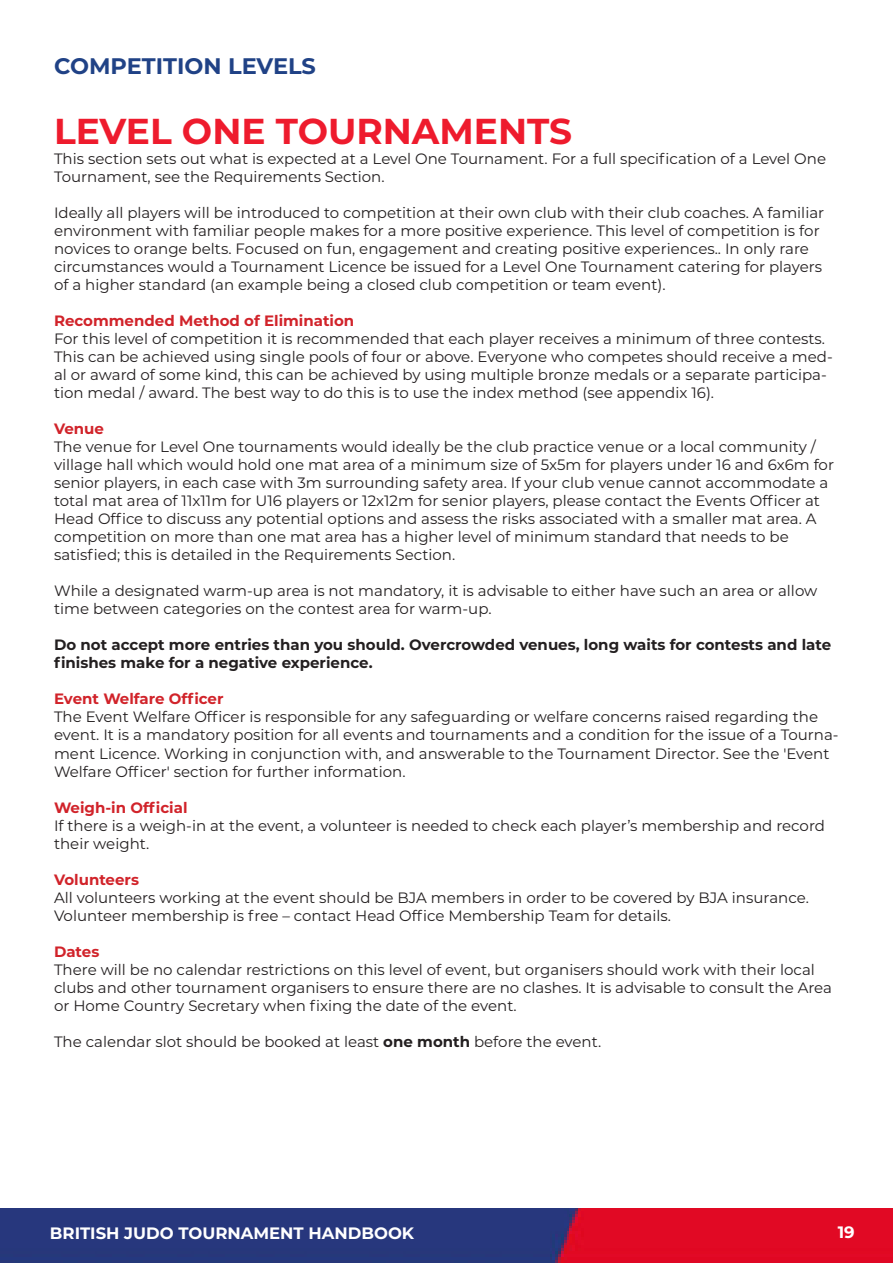
<style>
.page{position:relative;width:893px;height:1263px;background:#fff}
.page>*{position:absolute;margin:0;border:0;box-sizing:border-box;transform-origin:0 0}
.t1{font:700 36px "Montserrat";color:#ee1b2d}
.t2{font:700 22.5px "Montserrat";color:#204286}
.t3{font:700 16.5px "Montserrat";color:#fff}
.t4{font:15px/18px "Montserrat";color:#231f20}
.t5{font:700 15px "Montserrat";color:#231f20}
.t6{font:700 15px "Montserrat";color:#d1232a}
.s1{font-weight:700}
</style>
<div class="page">
<img style="left:0;top:1209px;width:893px;height:54px">
<p class="t2" style="left:54px;top:50px;width:263px">COMPETITION LEVELS</p>
<p class="t1" style="left:54px;top:106px;width:520px">LEVEL ONE TOURNAMENTS</p>
<p class="t4" style="left:54px;top:150px;width:774px">This section sets out what is expected at a Level One Tournament. For a full specification of a Level One<br>Tournament, see the Requirements Section.</p>
<p class="t4" style="left:54px;top:204px;width:772px">Ideally all players will be introduced to competition at their own club with their club coaches. A familiar environment with familiar people makes for a more positive experience. This level of competition is for novices to orange belts. Focused on fun, engagement and creating positive experiences.. In only rare circumstances would a Tournament Licence be issued for a Level One Tournament catering for players of a higher standard (an example being a closed club competition or team event).</p>
<p class="t6" style="left:54px;top:310px;width:302px">Recommended Method of Elimination</p>
<p class="t4" style="left:54px;top:330px;width:780px">For this level of competition it is recommended that each player receives a minimum of three contests.<br>This can be achieved using single pools of four or above. Everyone who competes should receive a med&shy;al or award of some kind, this can be achieved by using multiple bronze medals or a separate participa&shy;tion medal / award. The best way to do this is to use the index method (see appendix 16).</p>
<p class="t6" style="left:54px;top:418px;width:51px">Venue</p>
<p class="t4" style="left:54px;top:438px;width:781px">The venue for Level One tournaments would ideally be the club practice venue or a local community / village hall which would hold one mat area of a minimum size of 5x5m for players under 16 and 6x6m for senior players, in each case with 3m surrounding safety area. If your club venue cannot accommodate a total mat area of 11x11m for U16 players or 12x12m for senior players, please contact the Events Officer at Head Office to discuss any potential options and assess the risks associated with a smaller mat area. A competition on more than one mat area has a higher level of minimum standard that needs to be</p>
<p class="t4" style="left:54px;top:546px;width:403px">satisfied; this is detailed in the Requirements Section.</p>
<p class="t4" style="left:54px;top:582px;width:765px">While a designated warm-up area is not mandatory, it is advisable to either have such an area or allow time between categories on the contest area for warm-up.</p>
<p class="t5" style="left:54px;top:634px;width:779px">Do not accept more entries than you should. Overcrowded venues, long waits for contests and late</p>
<p class="t5" style="left:54px;top:652px;width:320px">finishes make for a negative experience.</p>
<p class="t6" style="left:54px;top:688px;width:171px">Event Welfare Officer</p>
<p class="t4" style="left:54px;top:708px;width:786px">The Event Welfare Officer is responsible for any safeguarding or welfare concerns raised regarding the event. It is a mandatory position for all events and tournaments and a condition for the issue of a Tourna&shy;ment Licence. Working in conjunction with, and answerable to the Tournament Director. See the 'Event Welfare Officer' section for further information.</p>
<p class="t6" style="left:54px;top:796px;width:135px">Weigh-in Official</p>
<p class="t4" style="left:54px;top:816px;width:772px">If there is a weigh-in at the event, a volunteer is needed to check each player’s membership and record their weight.</p>
<p class="t6" style="left:54px;top:868px;width:86px">Volunteers</p>
<p class="t4" style="left:54px;top:888px;width:756px">All volunteers working at the event should be BJA members in order to be covered by BJA insurance.<br>Volunteer membership is free – contact Head Office Membership Team for details.</p>
<p class="t6" style="left:54px;top:940px;width:47px">Dates</p>
<p class="t4" style="left:54px;top:960px;width:779px">There will be no calendar restrictions on this level of event, but organisers should work with their local clubs and other tournament organisers to ensure there are no clashes. It is advisable to consult the Area or Home Country Secretary when fixing the date of the event.</p>
<p class="t4" style="left:54px;top:1032px;width:549px">The calendar slot should be booked at least <span class="s1">one month</span> before the event.</p>
<p class="t3" style="left:50px;top:1221px;width:366px">BRITISH JUDO TOURNAMENT HANDBOOK</p>
<p class="t3" style="left:838px;top:1221px;width:18px">19</p>
</div>
